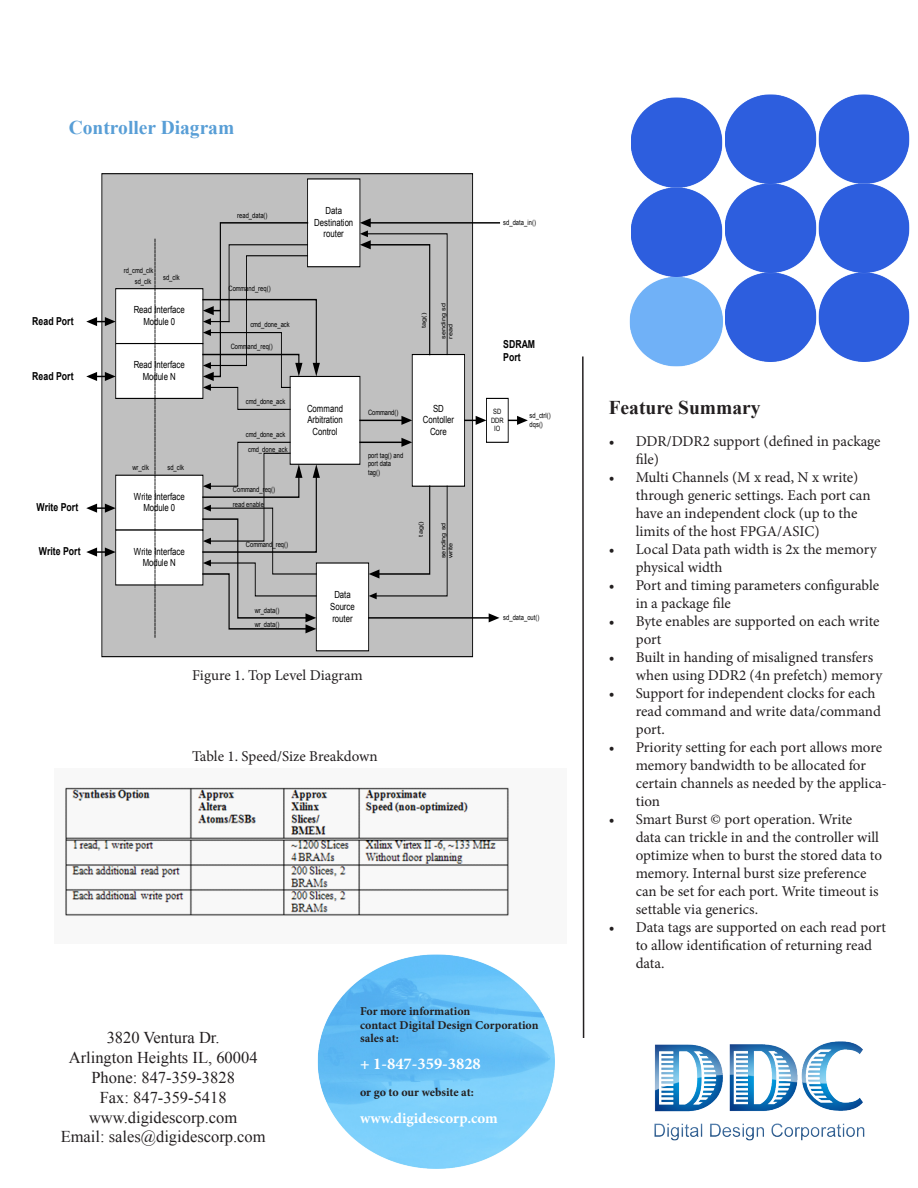
<style>
.page{position:relative;width:918px;height:1188px;background:#fff}
.page>*{position:absolute;margin:0;border:0;box-sizing:border-box;transform-origin:0 0}
.t1{font:700 19.5px "Times New Roman";color:#589ed6}
.t2{font:700 19.5px "Times New Roman";color:#231f20}
.t3{font:16.5px "Times New Roman";color:#231f20}
.Company_Name{font:700 16.5px "Minion Pro";color:#fff}
.t4{font:15px/18px "Minion Pro";color:#231f20}
.Company_Name-2{font:700 15px "Minion Pro";letter-spacing:.005em;color:#fff}
.Company_Name-3{font:700 12px "Minion Pro";color:#231f20}
.t5{font:700 10.95px/13.2px "Arial";color:#000;scale:.79 1}
.t6{font:9.75px/11.7px "Arial";letter-spacing:-.005em;color:#000;text-align:center;scale:.79 1}
.t7{font:7.35px/8.9px "Arial";letter-spacing:.005em;color:#000;scale:.79 1}
.t8{font:5.85px/7.1px "Arial";letter-spacing:.005em;color:#000;scale:1.26 1}
</style>
<div class="page">
<img style="left:654px;top:1041px;width:211px;height:100px">
<img style="left:317px;top:954px;width:238px;height:215px">
<svg style="left:582px;top:356px;width:3px;height:682px"></svg>
<div style="left:102px;top:174px;width:371px;height:483px;background:#c0c0c0"></div>
<div style="left:116px;top:289px;width:87px;height:55px;background:#fff"></div>
<div style="left:116px;top:475px;width:87px;height:55px;background:#fff"></div>
<div style="left:116px;top:475px;width:87px;height:55px;border:1px solid #000"></div>
<div style="left:116px;top:530px;width:87px;height:55px;background:#fff"></div>
<div style="left:116px;top:344px;width:87px;height:54px;background:#fff"></div>
<div style="left:116px;top:343px;width:87px;height:56px;border:1px solid #000"></div>
<div style="left:412px;top:355px;width:53px;height:131px;background:#fff"></div>
<div style="left:412px;top:354px;width:53px;height:132px;border:1px solid #000"></div>
<div style="left:290px;top:376px;width:70px;height:88px;background:#fff"></div>
<hr style="left:360px;top:420px;width:42px;height:1px;background:#000">
<svg style="left:401px;top:416px;width:11px;height:9px"></svg>
<div style="left:316px;top:563px;width:53px;height:88px;background:#fff"></div>
<div style="left:316px;top:563px;width:53px;height:88px;border:1px solid #000"></div>
<hr style="left:369px;top:617px;width:121px;height:2px;background:#000">
<svg style="left:489px;top:613px;width:10px;height:9px"></svg>
<div style="left:308px;top:179px;width:52px;height:88px;background:#fff"></div>
<div style="left:307px;top:179px;width:53px;height:88px;border:1px solid #000"></div>
<hr style="left:370px;top:222px;width:129px;height:1px;background:#000">
<svg style="left:86px;top:317px;width:30px;height:9px"></svg>
<hr style="left:360px;top:442px;width:42px;height:1px;background:#000">
<svg style="left:401px;top:438px;width:11px;height:9px"></svg>
<svg style="left:508px;top:416px;width:20px;height:9px"></svg>
<svg style="left:369px;top:485px;width:78px;height:114px"></svg>
<svg style="left:360px;top:218px;width:87px;height:138px"></svg>
<svg style="left:202px;top:221px;width:118px;height:189px"></svg>
<svg style="left:202px;top:442px;width:118px;height:191px"></svg>
<div style="left:486px;top:398px;width:22px;height:44px;border:1px solid #000"></div>
<svg style="left:465px;top:416px;width:21px;height:9px"></svg>
<svg style="left:155px;top:239px;width:1px;height:398px"></svg>
<svg style="left:86px;top:372px;width:30px;height:9px"></svg>
<svg style="left:86px;top:504px;width:30px;height:9px"></svg>
<svg style="left:86px;top:548px;width:30px;height:9px"></svg>
<img style="left:631px;top:98px;width:92px;height:89px">
<img style="left:629px;top:280px;width:94px;height:87px">
<img style="left:725px;top:276px;width:185px;height:86px">
<img style="left:725px;top:94px;width:185px;height:89px">
<img style="left:725px;top:183px;width:185px;height:93px">
<img style="left:631px;top:187px;width:92px;height:93px">
<img style="left:65px;top:787px;width:444px;height:129px">
<p class="t1" style="left:69px;top:114px;width:167px">Controller Diagram</p>
<p class="t7" style="left:237px;top:211px;width:40px">read_data()</p>
<p class="t6" style="left:314px;top:205px;width:51px">Data<br>Destination router</p>
<p class="t7" style="left:124px;top:266px;width:39px">rd_cmd_clk</p>
<p class="t7" style="left:135px;top:277px;width:23px">sd_clk</p>
<p class="t7" style="left:163px;top:273px;width:23px">sd_clk</p>
<p class="t7" style="left:229px;top:284px;width:55px">Command_req()</p>
<p class="t5" style="left:32px;top:315px;width:54px">Read Port</p>
<p class="t6" style="left:134px;top:304px;width:66px">Read Interface<br>Module 0</p>
<p class="t7" style="left:250px;top:321px;width:51px">cmd_done_ack</p>
<p class="t8" style="left:420px;top:328px;width:14px;rotate:-90deg">tag()</p>
<p class="t8" style="left:440px;top:339px;width:30px;rotate:-90deg">sending sd read</p>
<p class="t7" style="left:231px;top:342px;width:55px">Command_req()</p>
<p class="t5" style="left:32px;top:370px;width:54px">Read Port</p>
<p class="t6" style="left:134px;top:359px;width:66px">Read Interface<br>Module N</p>
<p class="t7" style="left:132px;top:463px;width:22px">wr_clk</p>
<p class="t7" style="left:167px;top:463px;width:23px">sd_clk</p>
<p class="t7" style="left:246px;top:397px;width:51px">cmd_done_ack</p>
<p class="t7" style="left:246px;top:427px;width:54px;line-height:14.7px;text-align:center">cmd_done_ack cmd_done_ack</p>
<p class="t6" style="left:307px;top:402px;width:47px">Command<br>Arbitration<br>Control</p>
<p class="t7" style="left:368px;top:408px;width:40px">Command()</p>
<p class="t7" style="left:368px;top:451px;width:46px">port tag() and port data tag()</p>
<p class="t6" style="left:423px;top:402px;width:41px">SD<br>Contoller<br>Core</p>
<p class="t5" style="left:36px;top:501px;width:54px">Write Port</p>
<p class="t5" style="left:39px;top:545px;width:54px">Write Port</p>
<p class="t6" style="left:134px;top:490px;width:66px">Write Interface<br>Module 0</p>
<p class="t6" style="left:134px;top:546px;width:66px">Write Interface<br>Module N</p>
<p class="t7" style="left:233px;top:485px;width:55px">Command_req()</p>
<p class="t7" style="left:233px;top:500px;width:41px">read enable</p>
<p class="t7" style="left:246px;top:540px;width:55px">Command_req()</p>
<p class="t8" style="left:417px;top:537px;width:14px;rotate:-90deg">tag()</p>
<p class="t8" style="left:440px;top:558px;width:30px;rotate:-90deg">sending sd write</p>
<p class="t7" style="left:255px;top:603px;width:33px;line-height:14.7px">wr_data() wr_data()</p>
<p class="t6" style="left:330px;top:589px;width:33px">Data<br>Source router</p>
<p class="t4" style="left:192px;top:666px;width:172px">Figure 1. Top Level Diagram</p>
<p class="t4" style="left:192px;top:747px;width:187px">Table 1. Speed/Size Breakdown</p>
<p class="t7" style="left:503px;top:218px;width:43px">sd_data_in()</p>
<p class="t5" style="left:503px;top:337px;width:42px">SDRAM<br>Port</p>
<p class="t7" style="left:491px;top:407px;width:17px;text-align:center">SD<br>DDR<br>IO</p>
<p class="t7" style="left:530px;top:411px;width:28px">sd_ctrl() dqs()</p>
<p class="t7" style="left:503px;top:613px;width:47px">sd_data_out()</p>
<p class="t3" style="left:107px;top:1027px;width:114px">3820 Ventura Dr.</p>
<p class="t3" style="left:69px;top:1046px;width:190px">Arlington Heights IL, 60004</p>
<p class="t3" style="left:91px;top:1066px;width:145px">Phone: 847-359-3828</p>
<p class="t3" style="left:100px;top:1086px;width:128px">Fax: 847-359-5418</p>
<p class="t3" style="left:89px;top:1106px;width:150px">www.digidescorp.com</p>
<p class="t3" style="left:61px;top:1126px;width:206px">Email: sales@digidescorp.com</p>
<p class="Company_Name-3" style="left:360px;top:1003px;width:112px">For more information</p>
<p class="Company_Name-3" style="left:360px;top:1016px;width:180px">contact Digital Design Corporation</p>
<p class="Company_Name-3" style="left:360px;top:1030px;width:40px">sales at:</p>
<p class="Company_Name" style="left:360px;top:1052px;width:122px">+ 1-847-359-3828</p>
<p class="Company_Name-3" style="left:360px;top:1084px;width:115px">or go to our website at:</p>
<p class="Company_Name-2" style="left:360px;top:1108px;width:139px">www.digidescorp.com</p>
<p class="t2" style="left:609px;top:394px;width:153px">Feature Summary</p>
<p class="t4" style="left:636px;top:432px;width:246px;text-indent:-27px">• DDR/DDR2 support (defined in package file)</p>
<p class="t4" style="left:636px;top:468px;width:236px;text-indent:-27px">• Multi Channels (M x read, N x write) through generic settings. Each port can have an independent clock (up to the limits of the host FPGA/ASIC)</p>
<p class="t4" style="left:636px;top:540px;width:242px;text-indent:-27px">• Local Data path width is 2x the memory physical width</p>
<p class="t4" style="left:636px;top:576px;width:245px;text-indent:-27px">• Port and timing parameters configurable in a package file</p>
<p class="t4" style="left:636px;top:612px;width:245px;text-indent:-27px">• Byte enables are supported on each write port</p>
<p class="t4" style="left:636px;top:648px;width:248px;text-indent:-27px">• Built in handing of misaligned transfers when using DDR2 (4n prefetch) memory</p>
<p class="t4" style="left:636px;top:684px;width:247px;text-indent:-27px">• Support for independent clocks for each read command and write data/command port.</p>
<p class="t4" style="left:636px;top:738px;width:253px;text-indent:-27px">• Priority setting for each port allows more memory bandwidth to be allocated for certain channels as needed by the applica&shy;tion</p>
<p class="t4" style="left:636px;top:810px;width:248px;text-indent:-27px">• Smart Burst © port operation. Write<br>data can trickle in and the controller will optimize when to burst the stored data to memory. Internal burst size preference can be set for each port. Write timeout is settable via generics.</p>
<p class="t4" style="left:636px;top:918px;width:252px;text-indent:-27px">• Data tags are supported on each read port to allow identification of returning read data.</p>
</div>
